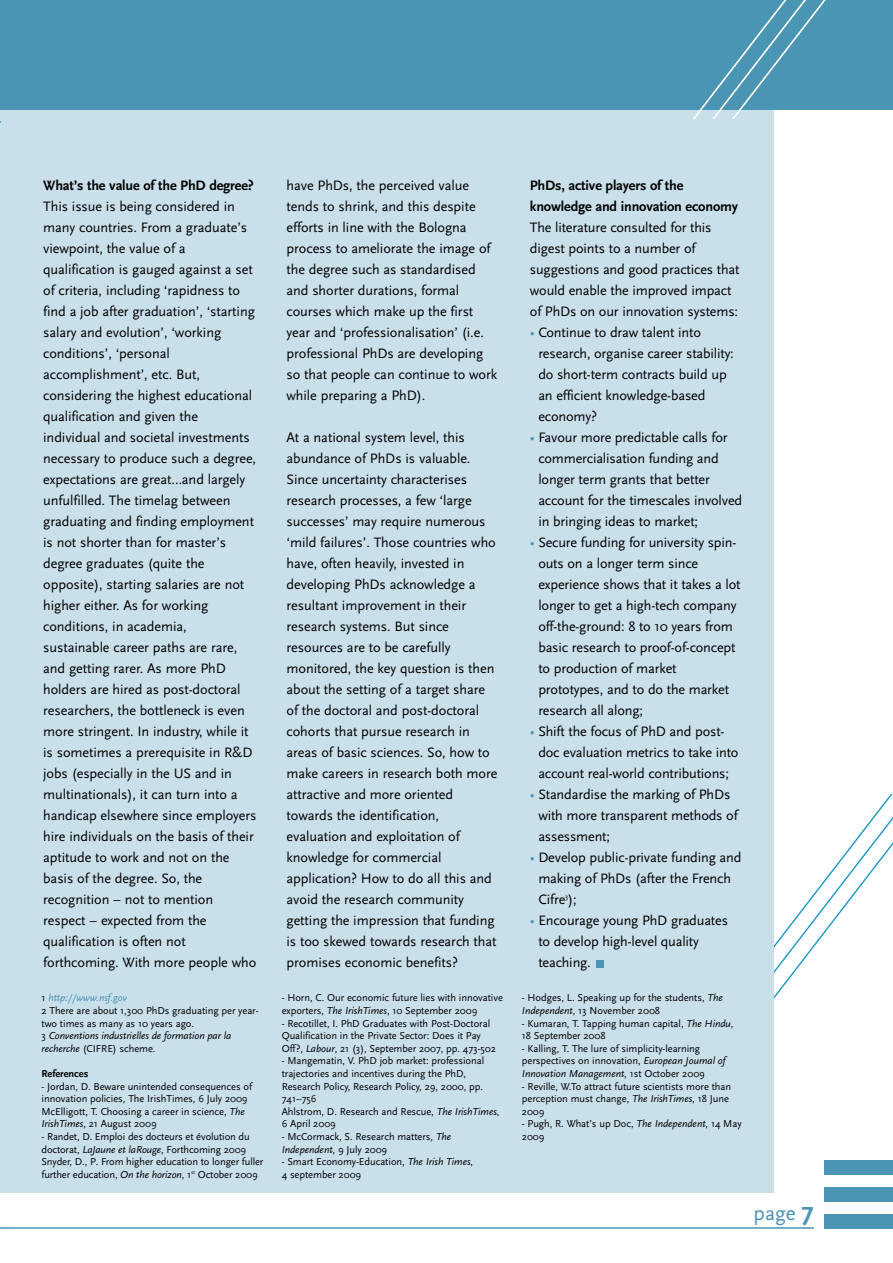
<style>
.page{position:relative;width:893px;height:1263px;background:#fff}
.page>*{position:absolute;margin:0;border:0;box-sizing:border-box;transform-origin:0 0}
.t1{font:21.15px "Scala Sans";color:#4a94b4}
.t2{font:14.25px/21px "Scala Sans";letter-spacing:-.005em;color:#000}
.t3{font:700 14.25px/21px "Scala Sans";letter-spacing:-.01em;color:#000}
.t4{font:10.5px/12.6px "Scala Sans";letter-spacing:-.005em;color:#000}
.t5{font:700 10.5px "Scala Sans";letter-spacing:-.005em;color:#000}
.s1{font-style:italic;color:#4a94b4}
.s2{font-style:italic}
.s3{color:#4a94b4}
.s4{font-weight:700;font-size:26.4px}
</style>
<div class="page">
<svg style="left:773px;top:802px;width:120px;height:265px"></svg>
<div style="left:0;top:110px;width:773px;height:1083px;background:#c9dfe9"></div>
<div style="left:0;top:0;width:893px;height:110px;background:#4a94b4"></div>
<div style="left:825px;top:1160px;width:68px;height:15px;background:#4a94b4"></div>
<div style="left:825px;top:1187px;width:68px;height:14px;background:#4a94b4"></div>
<div style="left:825px;top:1214px;width:68px;height:15px;background:#4a94b4"></div>
<svg style="left:693px;top:0;width:133px;height:118px"></svg>
<hr style="left:0;top:1227px;width:814px;height:2px;background:#4a94b4">
<div style="left:596px;top:960px;width:7px;height:7px;background:#4a94b4"></div>
<p class="t3" style="left:43px;top:175px;width:212px">What’s the value of the PhD degree?</p>
<p class="t2" style="left:43px;top:196px;width:215px">This issue is being considered in many countries. From a graduate’s viewpoint, the value of a qualification is gauged against a set of criteria, including ‘rapidness to find a job after graduation’, ‘starting salary and evolution’, ‘working conditions’, ‘personal accomplishment’, etc. But, considering the highest educational qualification and given the individual and societal investments necessary to produce such a degree, expectations are great…and largely unfulfilled. The timelag between graduating and finding employment is not shorter than for master’s degree graduates (quite the opposite), starting salaries are not higher either. As for working conditions, in academia, sustainable career paths are rare, and getting rarer. As more PhD holders are hired as post-doctoral researchers, the bottleneck is even more stringent. In industry, while it is sometimes a prerequisite in R&amp;D jobs (especially in the US and in multinationals), it can turn into a handicap elsewhere since employers hire individuals on the basis of their aptitude to work and not on the basis of the degree. So, the recognition – not to mention respect – expected from the qualification is often not forthcoming. With more people who</p>
<p class="t4" style="left:41px;top:991px;width:219px">1 <span class="s1">http://www.nsf.gov<br></span>2 There are about 1,300 PhDs graduating per year&shy;two times as many as 10 years ago.<br>3 <span class="s2">Conventions industrielles de formation par la recherche</span> (CIFRE) scheme.</p>
<p class="t5" style="left:41px;top:1067px;width:48px">References</p>
<p class="t4" style="left:41px;top:1080px;width:212px">- Jordan, D. Beware unintended consequences of innovation policies, The IrishTimes, 6 July 2009<br>McElligott, T. Choosing a career in science, <span class="s2">The IrishTimes</span>, 21 August 2009</p>
<p class="t4" style="left:41px;top:1130px;width:223px">- Randet, D. Emploi des docteurs et évolution du doctorat, <span class="s2">LaJaune et laRouge</span>, Forthcoming 2009<br>Snyder, D., P. From higher education to longer fuller further education, <span class="s2">On the horizon</span>, 1<sup>st</sup> October 2009</p>
<p class="t2" style="left:287px;top:175px;width:212px">have PhDs, the perceived value tends to shrink, and this despite efforts in line with the Bologna process to ameliorate the image of the degree such as standardised and shorter durations, formal courses which make up the first year and ‘professionalisation’ (i.e. professional PhDs are developing so that people can continue to work while preparing a PhD).</p>
<p class="t2" style="left:287px;top:427px;width:212px">At a national system level, this abundance of PhDs is valuable.<br>Since uncertainty characterises research processes, a few ‘large successes’ may require numerous ‘mild failures’. Those countries who have, often heavily, invested in developing PhDs acknowledge a resultant improvement in their research systems. But since resources are to be carefully monitored, the key question is then about the setting of a target share of the doctoral and post-doctoral cohorts that pursue research in areas of basic sciences. So, how to make careers in research both more attractive and more oriented towards the identification, evaluation and exploitation of knowledge for commercial application? How to do all this and avoid the research community getting the impression that funding is too skewed towards research that promises economic benefits?</p>
<p class="t4" style="left:282px;top:991px;width:223px">- Horn, C. Our economic future lies with innovative exporters, <span class="s2">The IrishTimes</span>, 10 September 2009</p>
<p class="t4" style="left:282px;top:1016px;width:216px">- Recotillet, I. PhD Graduates with Post-Doctoral<br>Qualification in the Private Sector: Does it Pay<br>Off?, <span class="s2">Labour</span>, 21 (3), September 2007, pp. 473-502</p>
<p class="t4" style="left:282px;top:1054px;width:219px">- Mangematin, V. PhD job market: professional trajectories and incentives during the PhD, Research Policy, Research Policy, 29, 2000, pp.<br>741–756<br>Ahlstrom, D. Research and Rescue, <span class="s2">The IrishTimes</span>, 6 April 2009</p>
<p class="t4" style="left:282px;top:1130px;width:171px">- McCormack, S. Research matters, <span class="s2">The<br>Independent</span>, 9 July 2009</p>
<p class="t4" style="left:282px;top:1155px;width:193px">- Smart Economy-Education, <span class="s2">The Irish Times</span>,<br>4 september 2009</p>
<p class="t3" style="left:530px;top:175px;width:210px">PhDs, active players of the knowledge and innovation economy</p>
<p class="t2" style="left:530px;top:217px;width:211px">The literature consulted for this digest points to a number of suggestions and good practices that would enable the improved impact of PhDs on our innovation systems:</p>
<p class="t2" style="left:538px;top:322px;width:197px;text-indent:-8px"><span class="s3">•</span> Continue to draw talent into research, organise career stability: do short-term contracts build up an efficient knowledge-based economy?</p>
<p class="t2" style="left:538px;top:427px;width:205px;text-indent:-8px"><span class="s3">•</span> Favour more predictable calls for commercialisation funding and longer term grants that better account for the timescales involved in bringing ideas to market;</p>
<p class="t2" style="left:538px;top:532px;width:204px;text-indent:-8px"><span class="s3">•</span> Secure funding for university spin&shy;outs on a longer term since experience shows that it takes a lot longer to get a high-tech company off-the-ground: 8 to 10 years from basic research to proof-of-concept to production of market prototypes, and to do the market research all along;</p>
<p class="t2" style="left:538px;top:721px;width:202px;text-indent:-8px"><span class="s3">•</span> Shift the focus of PhD and post&shy;doc evaluation metrics to take into account real-world contributions;</p>
<p class="t2" style="left:538px;top:784px;width:201px;text-indent:-8px"><span class="s3">•</span> Standardise the marking of PhDs with more transparent methods of assessment;</p>
<p class="t2" style="left:538px;top:847px;width:205px;text-indent:-8px"><span class="s3">•</span> Develop public-private funding and making of PhDs (after the French<br>Cifre<sup>3</sup>);</p>
<p class="t2" style="left:538px;top:910px;width:191px;text-indent:-8px"><span class="s3">•</span> Encourage young PhD graduates to develop high-level quality teaching.</p>
<p class="t4" style="left:522px;top:991px;width:202px">- Hodges, L. Speaking up for the students, <span class="s2">The<br>Independent</span>, 13 November 2008</p>
<p class="t4" style="left:522px;top:1016px;width:213px">- Kumaran, T. Tapping human capital, <span class="s2">The Hindu</span>,<br>18 September 2008</p>
<p class="t4" style="left:522px;top:1042px;width:205px">- Kalling, T. The lure of simplicity-learning perspectives on innovation, <span class="s2">European Journal of<br>Innovation Management</span>, 1st October 2009</p>
<p class="t4" style="left:522px;top:1080px;width:211px">- Reville, W.To attract future scientists more than perception must change, <span class="s2">The IrishTimes</span>, 18 June<br>2009</p>
<p class="t4" style="left:522px;top:1117px;width:221px">- Pugh, R. What’s up Doc, <span class="s2">The Independent</span>, 14 May<br>2009</p>
<h1 class="t1" style="left:753px;top:1201px;width:62px">page <span class="s4">7</span></h1>
</div>
